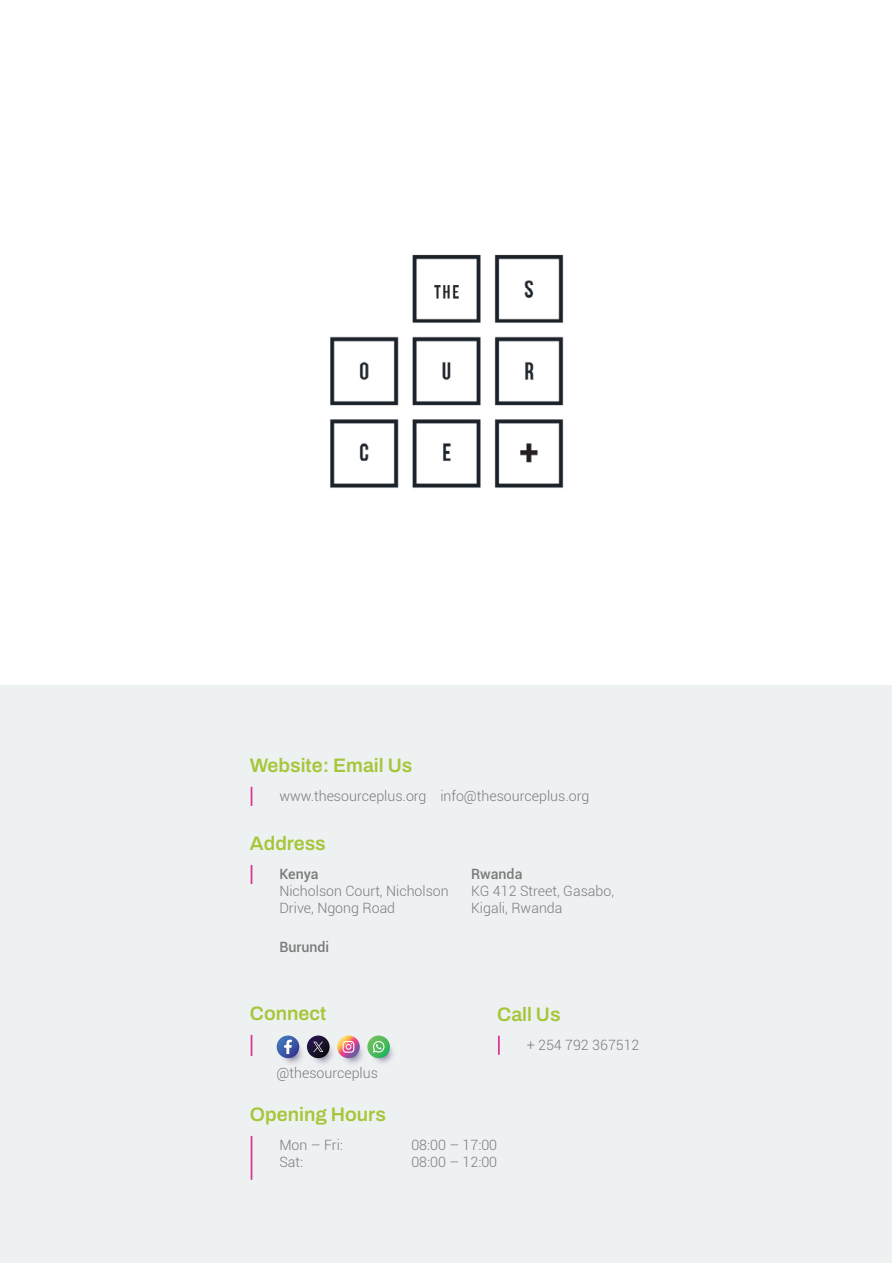
<style>
.page{position:relative;width:893px;height:1263px;background:#fff}
.page>*{position:absolute;margin:0;border:0;box-sizing:border-box;transform-origin:0 0}
.t1{font:600 19.5px "Archivo";color:#a6c639}
.t2{font:300 14.25px/17.1px "Roboto";color:#7b7a7b}
.t3{font:500 14.25px "Roboto";color:#7b7a7b}
</style>
<div class="page">
<div style="left:0;top:685px;width:891px;height:578px;background:#edf1f2"></div>
<hr style="left:251px;top:1136px;width:1px;height:44px;background:#d83794">
<svg style="left:251px;top:787px;width:1px;height:19px"></svg>
<svg style="left:251px;top:865px;width:1px;height:19px"></svg>
<svg style="left:498px;top:1036px;width:2px;height:19px"></svg>
<svg style="left:251px;top:1035px;width:1px;height:21px"></svg>
<svg style="left:368px;top:1038px;width:29px;height:29px"></svg>
<svg style="left:367px;top:1035px;width:23px;height:23px"></svg>
<svg style="left:373px;top:1041px;width:11px;height:12px"></svg>
<svg style="left:338px;top:1039px;width:28px;height:28px"></svg>
<svg style="left:337px;top:1035px;width:23px;height:23px"></svg>
<svg style="left:343px;top:1041px;width:11px;height:12px"></svg>
<svg style="left:278px;top:1039px;width:28px;height:28px"></svg>
<svg style="left:277px;top:1035px;width:22px;height:23px"></svg>
<svg style="left:284px;top:1040px;width:8px;height:14px"></svg>
<svg style="left:308px;top:1039px;width:28px;height:28px"></svg>
<svg style="left:307px;top:1035px;width:23px;height:23px"></svg>
<svg style="left:313px;top:1042px;width:10px;height:10px"></svg>
<img style="left:330px;top:254px;width:234px;height:234px">
<h1 class="t1" style="left:250px;top:750px;width:164px">Website: Email Us</h1>
<p class="t2" style="left:279px;top:787px;width:311px">www.thesourceplus.org info@thesourceplus.org</p>
<h1 class="t1" style="left:250px;top:828px;width:77px">Address</h1>
<p class="t3" style="left:279px;top:864px;width:41px">Kenya</p>
<p class="t2" style="left:279px;top:882px;width:171px">Nicholson Court, Nicholson<br>Drive, Ngong Road</p>
<p class="t3" style="left:279px;top:937px;width:51px">Burundi</p>
<h1 class="t1" style="left:250px;top:998px;width:78px">Connect</h1>
<p class="t2" style="left:277px;top:1064px;width:103px">@thesourceplus</p>
<p class="t3" style="left:471px;top:864px;width:53px">Rwanda</p>
<p class="t2" style="left:471px;top:882px;width:144px">KG 412 Street, Gasabo,<br>Kigali, Rwanda</p>
<h1 class="t1" style="left:497px;top:999px;width:65px">Call Us</h1>
<p class="t2" style="left:527px;top:1036px;width:114px">+ 254 792 367512</p>
<h1 class="t1" style="left:250px;top:1099px;width:137px">Opening Hours</h1>
<p class="t2" style="left:279px;top:1136px;width:65px">Mon – Fri:<br>Sat:</p>
<p class="t2" style="left:411px;top:1136px;width:87px">08:00 – 17:00<br>08:00 – 12:00</p>
</div>
